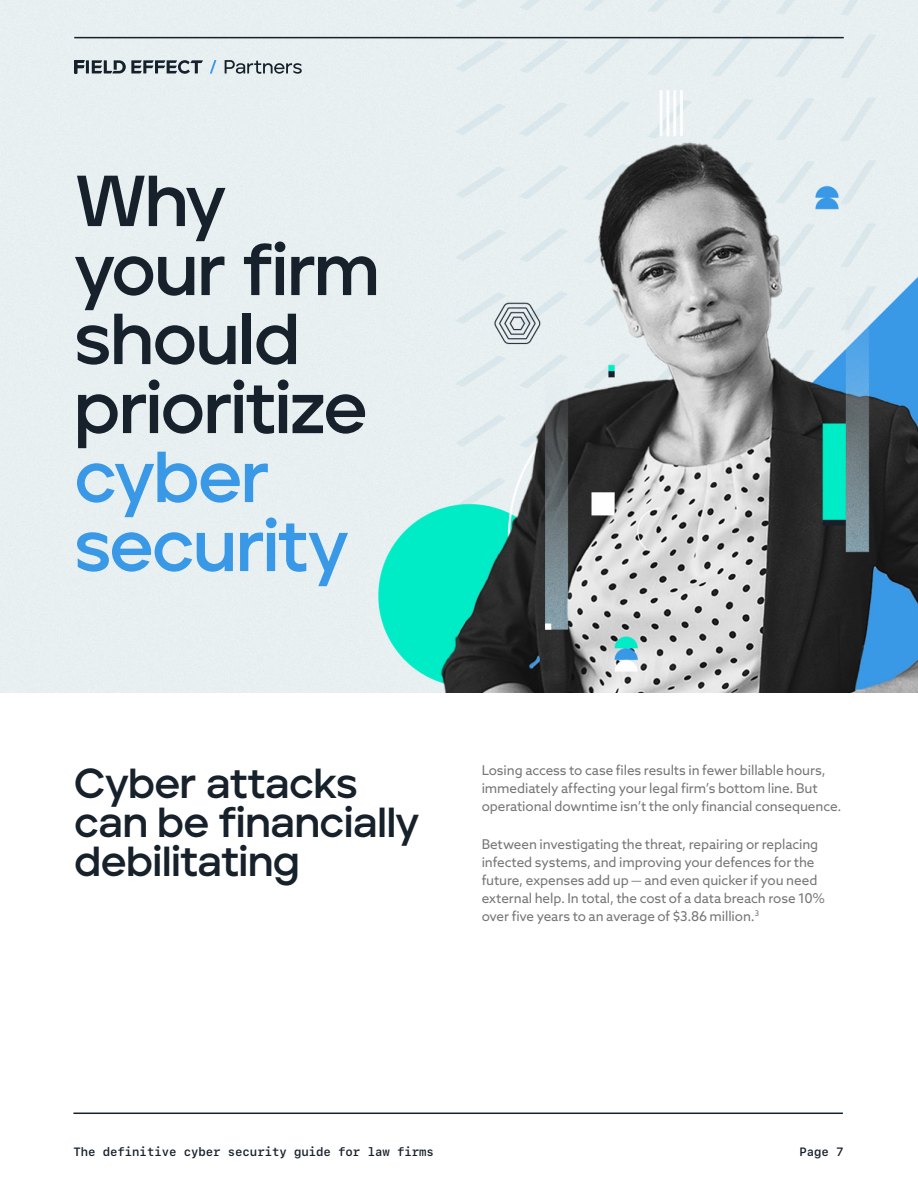
<style>
.page{position:relative;width:918px;height:1188px;background:#fff}
.page>*{position:absolute;margin:0;border:0;box-sizing:border-box;transform-origin:0 0}
.H3___Aventa___48_46{font:700 72px/69px "Aventa";letter-spacing:-.025em;color:#17212b}
.H7___Aventa___28_26{font:700 42px/39px "Aventa";letter-spacing:-.015em;color:#17212b}
.Body___Azo_Regular{font:13.5px/18px "Azo Sans";letter-spacing:-.005em;color:#767676}
.t1{font:600 12px "SF Mono";letter-spacing:-.005em;color:#17212b}
.s1{color:#3999e7}
</style>
<div class="page">
<hr style="left:73px;top:1113px;width:770px;height:1px;background:#17212b">
<img style="left:0;top:0;width:918px;height:693px">
<svg style="left:74px;top:60px;width:129px;height:14px"></svg>
<svg style="left:225px;top:60px;width:77px;height:14px"></svg>
<svg style="left:210px;top:60px;width:6px;height:14px"></svg>
<hr style="left:74px;top:37px;width:770px;height:1px;background:#17212b">
<p class="H3___Aventa___48_46" style="left:74px;top:165px;width:307px">Why your firm should prioritize <span class="s1">cyber security</span></p>
<p class="H7___Aventa___28_26" style="left:74px;top:763px;width:347px">Cyber attacks can be financially debilitating</p>
<p class="Body___Azo_Regular" style="left:482px;top:761px;width:361px">Losing access to case files results in fewer billable hours, immediately affecting your legal firm’s bottom line. But operational downtime isn’t the only financial consequence.</p>
<p class="Body___Azo_Regular" style="left:482px;top:835px;width:345px">Between investigating the threat, repairing or replacing infected systems, and improving your defences for the future, expenses add up — and even quicker if you need external help. In total, the cost of a data breach rose 10% over five years to an average of $3.86 million.<sup>3</sup></p>
<p class="t1" style="left:73px;top:1142px;width:362px">The definitive cyber security guide for law firms</p>
<p class="t1" style="left:800px;top:1142px;width:46px">Page 7</p>
</div>
